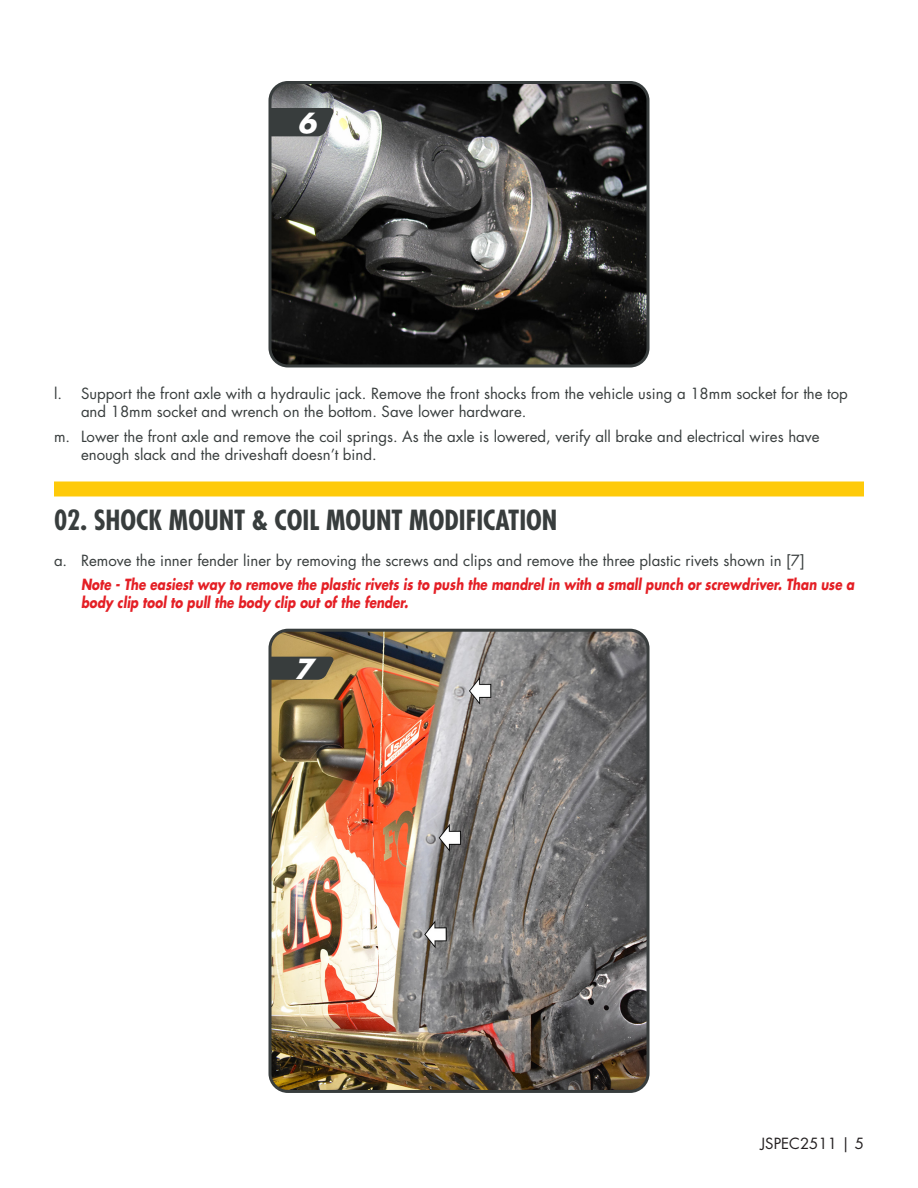
<style>
.page{position:relative;width:918px;height:1188px;background:#fff}
.page>*{position:absolute;margin:0;border:0;box-sizing:border-box;transform-origin:0 0}
.Yellow-Heading_Numbe{font:700 condensed 27px "Futura Std";color:#383d3d}
.Photo_numbers{font:italic 700 27px "Futura Std";color:#fff}
.t1{font:15px/18px "Futura Std";color:#383d3d}
.Note-Caution-Importa{font:italic 700 15px/18px "Futura Std";color:#e41f25;scale:.8 1}
.t2{font:15px "Futura Std";color:#231f20}
</style>
<div class="page">
<img style="left:272px;top:85px;width:374px;height:281px">
<div style="left:268px;top:81px;width:382px;height:286px;border:3px solid #383d3d;border-radius:18px"></div>
<svg style="left:271px;top:108px;width:63px;height:28px;background:#444949"></svg>
<div style="left:54px;top:481px;width:810px;height:15px;background:#feca0a"></div>
<img style="left:272px;top:633px;width:374px;height:456px">
<div style="left:268px;top:629px;width:382px;height:464px;border:3px solid #383d3d;border-radius:18px"></div>
<svg style="left:271px;top:657px;width:63px;height:23px"></svg>
<p class="Photo_numbers" style="left:298px;top:105px;width:20px">6</p>
<p class="t1" style="left:81px;top:385px;width:768px;text-indent:-27px">l. Support the front axle with a hydraulic jack. Remove the front shocks from the vehicle using a 18mm socket for the top and 18mm socket and wrench on the bottom. Save lower hardware.</p>
<p class="t1" style="left:81px;top:427px;width:740px;text-indent:-27px">m. Lower the front axle and remove the coil springs. As the axle is lowered, verify all brake and electrical wires have enough slack and the driveshaft doesn’t bind.</p>
<p class="Yellow-Heading_Numbe" style="left:54px;top:504px;width:505px">02. SHOCK MOUNT &amp; COIL MOUNT MODIFICATION</p>
<p class="t1" style="left:54px;top:551px;width:752px">a. Remove the inner fender liner by removing the screws and clips and remove the three plastic rivets shown in [7]</p>
<p class="Note-Caution-Importa" style="left:81px;top:576px;width:968px">Note - The easiest way to remove the plastic rivets is to push the mandrel in with a small punch or screwdriver. Than use a body clip tool to pull the body clip out of the fender.</p>
<p class="Photo_numbers" style="left:295px;top:651px;width:20px">7</p>
<p class="t2" style="left:761px;top:1134px;width:105px">JSPEC2511 | 5</p>
</div>
